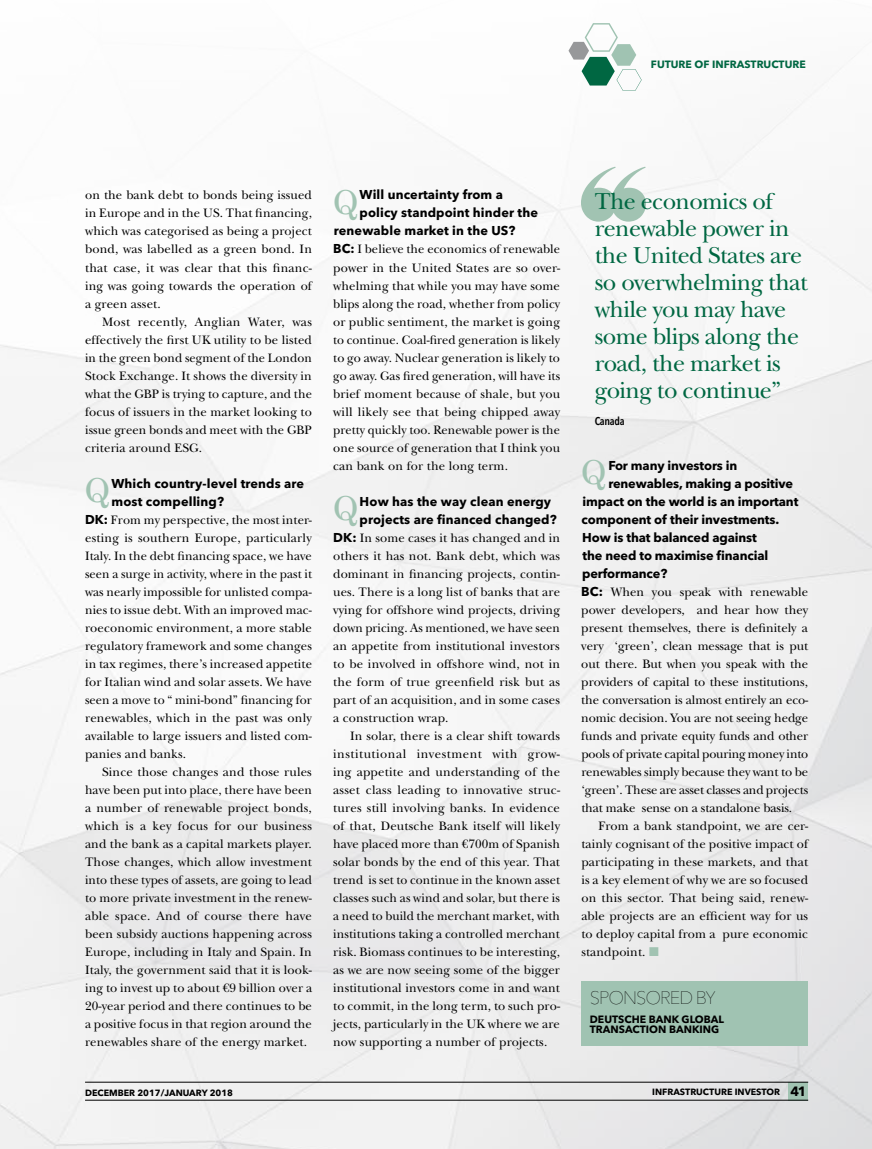
<style>
.page{position:relative;width:872px;height:1149px;background:#fff}
.page>*{position:absolute;margin:0;border:0;box-sizing:border-box;transform-origin:0 0}
.t1{font:33px "Century";color:#a1c3b2}
.t2{font:24px/27px "New Baskerville Std";letter-spacing:-.025em;color:#006742}
.t3{font:200 18px "Avenir Next LT Pro";letter-spacing:-.055em;color:#000}
.t4{font:12.75px/18px "New Baskerville Std";letter-spacing:.01em;color:#000;text-align:justify}
.t5{font:700 12.75px "Avenir Next LT Pro";letter-spacing:-.01em;color:#000}
.t6{font:700 12.75px/18px "Avenir Next LT Pro";letter-spacing:.01em;color:#000}
.t7{font:600 condensed 11.25px "Avenir Next LT Pro";letter-spacing:-.025em;color:#000}
.t8{font:700 10.5px/10.5px "Avenir Next LT Pro";color:#000}
.t9{font:700 10.5px "Avenir Next LT Pro";color:#006742}
.t10{font:700 9px "Avenir Next LT Pro";color:#000}
.s1{font-family:"Avenir Next LT Pro";font-weight:700}
.s2{color:#a1c3b2}
.s3{font-size:13.35px}
</style>
<div class="page">
<img style="left:0;top:56px;width:872px;height:1092px">
<svg style="left:568px;top:23px;width:73px;height:68px"></svg>
<div style="left:788px;top:1081px;width:20px;height:18px;background:#a1c3b2"></div>
<hr style="left:85px;top:1081px;width:723px;height:1px;background:#000">
<hr style="left:85px;top:1099px;width:723px;height:1px;background:#000">
<div style="left:581px;top:981px;width:227px;height:64px;background:#a0c3b2"></div>
<svg style="left:581px;top:167px;width:65px;height:54px"></svg>
<p class="t9" style="left:651px;top:58px;width:156px">FUTURE OF INFRASTRUCTURE</p>
<p class="t4" style="left:85px;top:186px;width:228px">on the bank debt to bonds being issued in Europe and in the US. That financing, which was categorised as being a project bond, was labelled as a green bond. In that case, it was clear that this financ&shy;ing was going towards the operation of a green asset.</p>
<p class="t4" style="left:85px;top:312px;width:228px;text-indent:17px">Most recently, Anglian Water, was effectively the first UK utility to be listed in the green bond segment of the London Stock Exchange. It shows the diversity in what the GBP is trying to capture, and the focus of issuers in the market looking to issue green bonds and meet with the GBP criteria around ESG.</p>
<h1 class="t1" style="left:85px;top:462px;width:27px">Q</h1>
<p class="t6" style="left:111px;top:474px;width:194px">Which country-level trends are most compelling?</p>
<p class="t4" style="left:85px;top:510px;width:228px"><span class="s1">DK:</span> From my perspective, the most inter&shy;esting is southern Europe, particularly Italy. In the debt financing space, we have seen a surge in activity, where in the past it was nearly impossible for unlisted compa&shy;nies to issue debt. With an improved mac&shy;roeconomic environment, a more stable regulatory framework and some changes in tax regimes, there’s increased appetite for Italian wind and solar assets. We have seen a move to “ mini-bond” financing for renewables, which in the past was only available to large issuers and listed com&shy;panies and banks.</p>
<p class="t4" style="left:85px;top:762px;width:228px;text-indent:17px">Since those changes and those rules have been put into place, there have been a number of renewable project bonds, which is a key focus for our business and the bank as a capital markets player.<br>Those changes, which allow investment into these types of assets, are going to lead to more private investment in the renew&shy;able space. And of course there have been subsidy auctions happening across Europe, including in Italy and Spain. In Italy, the government said that it is look&shy;ing to invest up to about €9 billion over a 20-year period and there continues to be a positive focus in that region around the renewables share of the energy market.</p>
<h1 class="t1" style="left:333px;top:174px;width:27px">Q</h1>
<p class="t6" style="left:359px;top:186px;width:145px">Will uncertainty from a</p>
<p class="t6" style="left:359px;top:204px;width:180px">policy standpoint hinder the</p>
<p class="t6" style="left:334px;top:222px;width:183px">renewable market in the US?</p>
<p class="t4" style="left:333px;top:240px;width:228px"><span class="s1">BC:</span> I believe the economics of renewable power in the United States are so over&shy;whelming that while you may have some blips along the road, whether from policy or public sentiment, the market is going to continue. Coal-fired generation is likely to go away. Nuclear generation is likely to go away. Gas fired generation, will have its brief moment because of shale, but you will likely see that being chipped away pretty quickly too. Renewable power is the one source of generation that I think you can bank on for the long term.</p>
<h1 class="t1" style="left:333px;top:480px;width:27px">Q</h1>
<p class="t6" style="left:359px;top:492px;width:199px">How has the way clean energy projects are financed changed?</p>
<p class="t4" style="left:333px;top:528px;width:228px"><span class="s1">DK:</span> In some cases it has changed and in others it has not. Bank debt, which was dominant in financing projects, contin&shy;ues. There is a long list of banks that are vying for offshore wind projects, driving down pricing. As mentioned, we have seen an appetite from institutional investors to be involved in offshore wind, not in the form of true greenfield risk but as part of an acquisition, and in some cases a construction wrap.</p>
<p class="t4" style="left:333px;top:726px;width:228px;text-indent:17px">In solar, there is a clear shift towards institutional investment with grow&shy;ing appetite and understanding of the asset class leading to innovative struc&shy;tures still involving banks. In evidence of that, Deutsche Bank itself will likely have placed more than €700m of Spanish solar bonds by the end of this year. That trend is set to continue in the known asset classes such as wind and solar, but there is a need to build the merchant market, with institutions taking a controlled merchant risk. Biomass continues to be interesting, as we are now seeing some of the bigger institutional investors come in and want to commit, in the long term, to such pro&shy;jects, particularly in the UK where we are now supporting a number of projects.</p>
<h2 class="t2" style="left:595px;top:187px;width:214px">The economics of renewable power in the United States are so overwhelming that while you may have some blips along the road, the market is going to continue”</h2>
<p class="t7" style="left:595px;top:414px;width:31px">Canada</p>
<h1 class="t1" style="left:581px;top:444px;width:27px">Q</h1>
<p class="t5" style="left:608px;top:457px;width:130px">For many investors in</p>
<p class="t5" style="left:608px;top:475px;width:186px">renewables, making a positive</p>
<p class="t5" style="left:582px;top:493px;width:217px">impact on the world is an important</p>
<p class="t5" style="left:581px;top:511px;width:199px">component of their investments.</p>
<p class="t5" style="left:582px;top:529px;width:176px">How is that balanced against</p>
<p class="t5" style="left:582px;top:547px;width:187px">the need to maximise financial</p>
<p class="t5" style="left:582px;top:565px;width:87px">performance?</p>
<p class="t4" style="left:581px;top:582px;width:228px"><span class="s1">BC:</span> When you speak with renewable power developers, and hear how they present themselves, there is definitely a very ‘green’, clean message that is put out there. But when you speak with the providers of capital to these institutions, the conversation is almost entirely an eco&shy;nomic decision. You are not seeing hedge funds and private equity funds and other pools of private capital pouring money into renewables simply because they want to be ‘green’. These are asset classes and projects that make sense on a standalone basis.</p>
<p class="t4" style="left:581px;top:816px;width:228px;text-indent:17px">From a bank standpoint, we are cer&shy;tainly cognisant of the positive impact of participating in these markets, and that is a key element of why we are so focused on this sector. That being said, renew&shy;able projects are an efficient way for us to deploy capital from a pure economic standpoint. <span class="s2">■</span></p>
<h3 class="t3" style="left:590px;top:986px;width:127px">SPONSORED BY</h3>
<p class="t8" style="left:590px;top:1013px;width:136px">DEUTSCHE BANK GLOBAL<br>TRANSACTION BANKING</p>
<p class="t10" style="left:85px;top:1086px;width:149px">DECEMBER 2017/JANUARY 2018</p>
<p class="t10" style="left:652px;top:1085px;width:156px">INFRASTRUCTURE INVESTOR <span class="s3">41</span></p>
</div>
